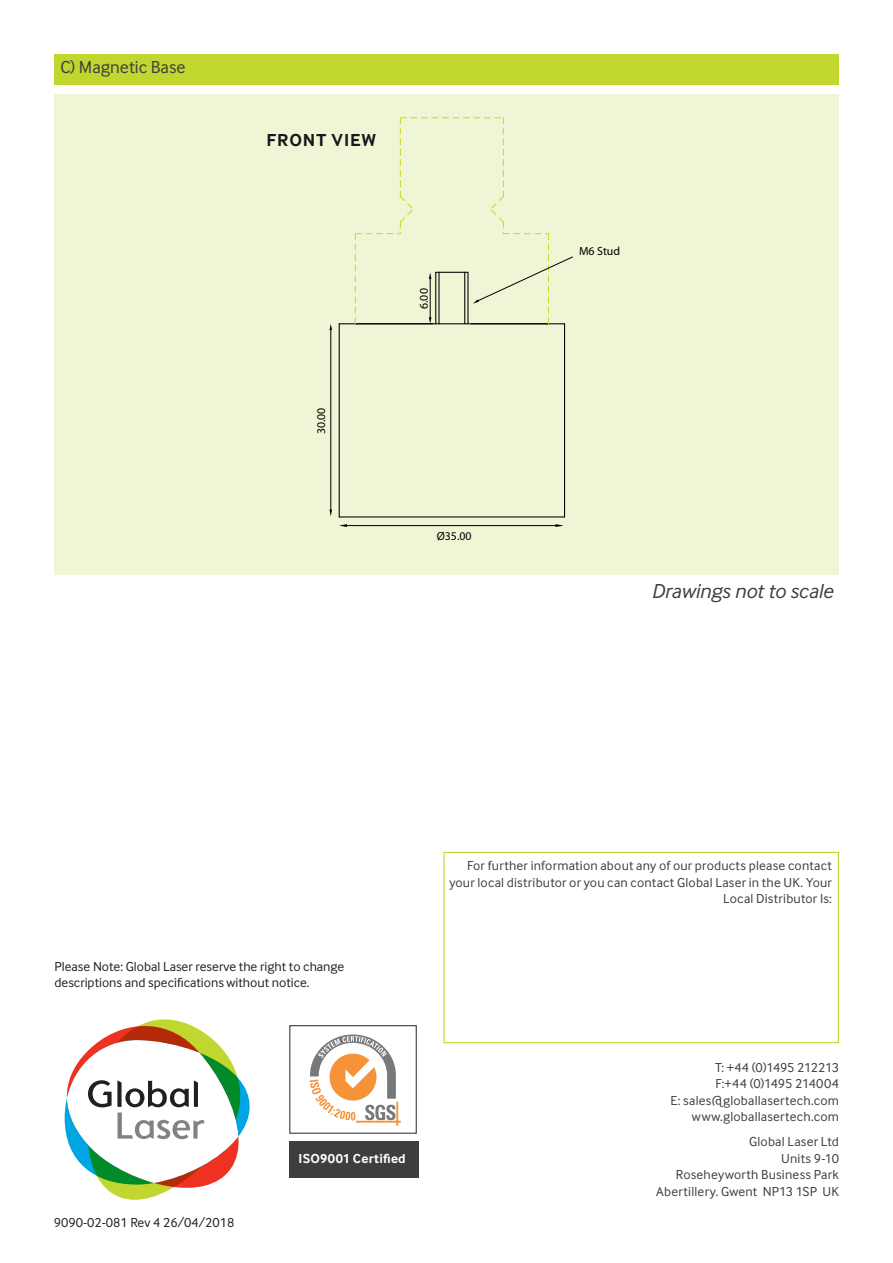
<style>
.page{position:relative;width:893px;height:1263px;background:#fff}
.page>*{position:absolute;margin:0;border:0;box-sizing:border-box;transform-origin:0 0}
.Paragraph_Style_1{font:italic 21px "Inter Face";letter-spacing:-.005em;color:#3e3e3f}
.t1{font:18px "Inter Face";color:#3e3e3f}
.t2{font:700 18px "Inter Face";letter-spacing:.055em;color:#1a171b}
.Paragraph_Style_1-2{font:13.5px/16.5px "Inter Face";letter-spacing:.015em;color:#3e3e3f;text-align:right}
.t3{font:13.5px/16.2px "Inter Face";color:#231f20}
.Paragraph_Style_1-3{font:700 13.5px "Inter Face";letter-spacing:.015em;color:#fff}
.t4{font:11.85px "Myriad Web Pro";color:#000}
</style>
<div class="page">
<svg style="left:65px;top:1019px;width:185px;height:181px"></svg>
<div style="left:443px;top:852px;width:396px;height:191px;border:1px solid #c1d72f"></div>
<div style="left:289px;top:1141px;width:130px;height:36px;background:#3e3e3f"></div>
<div style="left:289px;top:1025px;width:128px;height:109px;border:1px solid #3e3e3f"></div>
<svg style="left:310px;top:1034px;width:86px;height:86px"></svg>
<hr style="left:396px;top:1102px;width:2px;height:24px;background:#f69238">
<hr style="left:356px;top:1121px;width:45px;height:1px;background:#f69238">
<div style="left:54px;top:54px;width:785px;height:30px;background:#c1d72f"></div>
<div style="left:54px;top:95px;width:785px;height:480px;background:#f0f5d5"></div>
<hr style="left:339px;top:516px;width:226px;height:1px;background:#000">
<hr style="left:339px;top:324px;width:1px;height:193px;background:#000">
<hr style="left:564px;top:324px;width:1px;height:193px;background:#000">
<hr style="left:339px;top:323px;width:94px;height:1px;background:#000">
<hr style="left:331px;top:330px;width:1px;height:180px;background:#000">
<svg style="left:329px;top:324px;width:3px;height:6px"></svg>
<svg style="left:329px;top:509px;width:3px;height:7px"></svg>
<hr style="left:347px;top:525px;width:209px;height:1px;background:#000">
<svg style="left:339px;top:524px;width:8px;height:3px"></svg>
<svg style="left:555px;top:524px;width:9px;height:3px"></svg>
<svg style="left:355px;top:117px;width:218px;height:207px"></svg>
<p class="t1" style="left:60px;top:57px;width:127px">C) Magnetic Base</p>
<p class="t2" style="left:267px;top:130px;width:111px">FRONT VIEW</p>
<p class="t4" style="left:314px;top:434px;width:28px;rotate:-90deg">30.00</p>
<p class="t4" style="left:416px;top:309px;width:22px;rotate:-90deg">6.00</p>
<p class="t4" style="left:437px;top:528px;width:36px">Ø35.00</p>
<p class="t4" style="left:579px;top:244px;width:43px">M6 Stud</p>
<p class="Paragraph_Style_1" style="left:651px;top:579px;width:183px">Drawings not to scale</p>
<p class="t3" style="left:54px;top:958px;width:291px">Please Note: Global Laser reserve the right to change descriptions and specifications without notice.</p>
<p class="t3" style="left:54px;top:1214px;width:182px">9090-02-081 Rev 4 26/04/2018</p>
<p class="Paragraph_Style_1-3" style="left:299px;top:1150px;width:109px">ISO9001 Certified</p>
<p class="Paragraph_Style_1-2" style="left:449px;top:858px;width:384px">For further information about any of our products please contact your local distributor or you can contact Global Laser in the UK. Your<br>Local Distributor Is:</p>
<p class="Paragraph_Style_1-2" style="left:670px;top:1059px;width:170px">T: +44 (0)1495 212213<br>F:+44 (0)1495 214004<br>E: sales@globallasertech.com www.globallasertech.com</p>
<p class="Paragraph_Style_1-2" style="left:656px;top:1133px;width:184px">Global Laser Ltd<br>Units 9-10<br>Roseheyworth Business Park<br>Abertillery. Gwent NP13 1SP UK</p>
</div>
